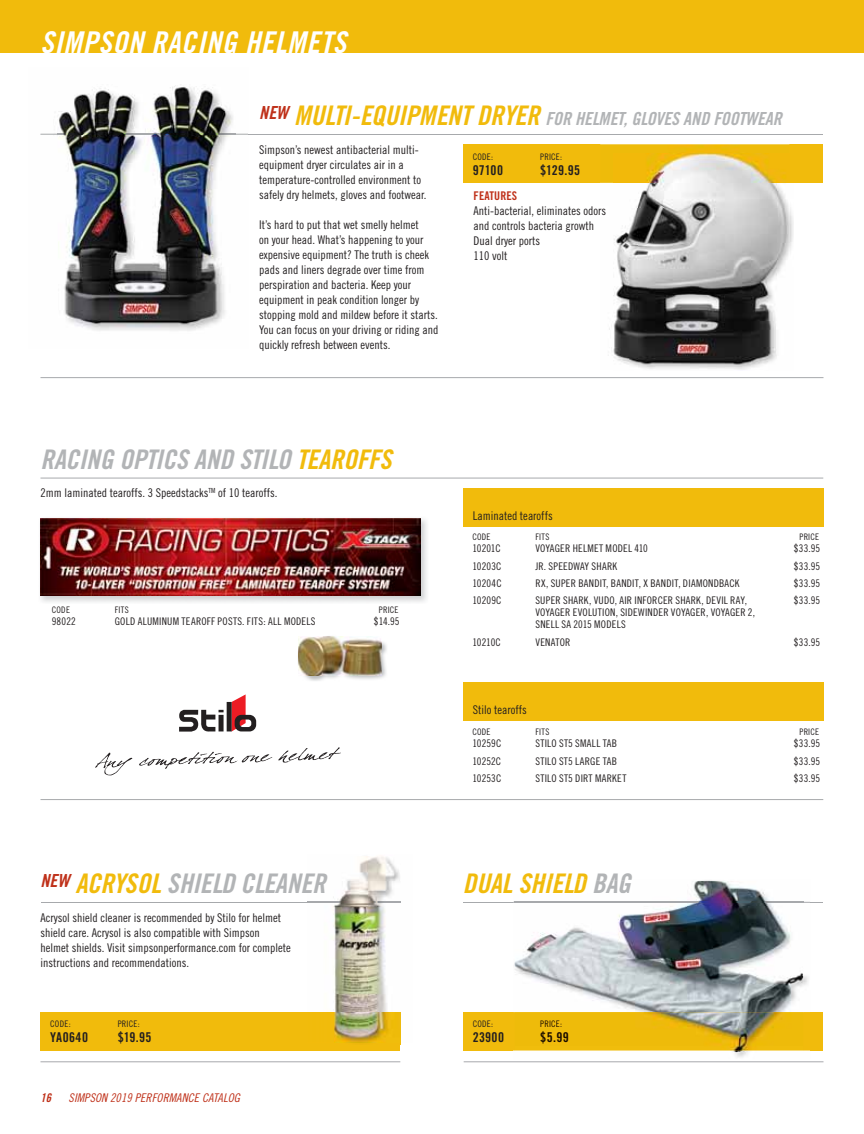
<style>
.page{position:relative;width:864px;height:1134px;background:#fff}
.page>*{position:absolute;margin:0;border:0;box-sizing:border-box;transform-origin:0 0}
.t1{font:30px "Trade Gothic Bold Cond Twenty Obl";letter-spacing:.025em;color:#fff}
.t2{font:27px "Trade Gothic Bold Cond Twenty Obl";letter-spacing:-.005em;color:#b2b4b6}
.t3{font:27px "Trade Gothic Bold Cond Twenty Obl";color:#f1bb0c}
.t4{font:18px "Trade Gothic Bold Cond Twenty Obl";letter-spacing:-.005em;color:#b2b4b6}
.t5{font:13.5px "Trade Gothic Bold Cond Twenty";letter-spacing:.025em;color:#231f20}
.t6{font:13.5px "Trade Gothic Bold Cond Twenty";color:#1a0d00}
.t7{font:12px/15px "Trade Gothic Cond Eighteen";color:#231f20}
.t8{font:12px "Trade Gothic Cond Eighteen Obl";letter-spacing:.01em;color:#bf311a}
.t9{font:12px "Trade Gothic Bold Cond Twenty";letter-spacing:.01em;color:#bf311a}
.t10{font:12px "Trade Gothic Bold Cond Twenty Obl";color:#bf311a}
.t11{font:10.5px/12px "Trade Gothic Cond Eighteen";letter-spacing:.02em;color:#231f20}
.t12{font:9px "Trade Gothic Cond Eighteen";letter-spacing:.025em;color:#231f20}
.t13{font:9px "Trade Gothic Cond Eighteen";letter-spacing:.02em;color:#1a0d00}
.s1{font-size:27px;color:#f1bb0c}
.s2{color:#f1bb0c}
.s3{color:#b2b4b6}
</style>
<div class="page">
<div style="left:0;top:0;width:864px;height:52px;background:#f1bb0c"></div>
<hr style="left:41px;top:902px;width:360px;height:1px;background:#a7a9ac">
<img style="left:305px;top:642px;width:82px;height:39px">
<img style="left:298px;top:636px;width:84px;height:40px">
<div style="left:463px;top:489px;width:361px;height:38px;background:#f1bb0c"></div>
<div style="left:463px;top:683px;width:361px;height:38px;background:#f1bb0c"></div>
<hr style="left:40px;top:478px;width:783px;height:1px;background:#a7a9ac">
<hr style="left:40px;top:799px;width:783px;height:1px;background:#a7a9ac">
<img style="left:41px;top:518px;width:386px;height:84px">
<img style="left:40px;top:518px;width:380px;height:78px">
<div style="left:40px;top:1012px;width:360px;height:38px;background:#f1bb0c"></div>
<img style="left:308px;top:856px;width:93px;height:186px">
<svg style="left:308px;top:902px;width:26px;height:1px"></svg>
<img style="left:308px;top:1012px;width:92px;height:30px">
<img style="left:334px;top:902px;width:67px;height:1px">
<hr style="left:463px;top:902px;width:360px;height:1px;background:#a7a9ac">
<hr style="left:40px;top:1061px;width:360px;height:1px;background:#a7a9ac">
<hr style="left:464px;top:1061px;width:360px;height:1px;background:#a7a9ac">
<div style="left:463px;top:1012px;width:360px;height:38px;background:#f1bb0c"></div>
<img style="left:515px;top:881px;width:288px;height:171px">
<img style="left:515px;top:902px;width:288px;height:1px">
<img style="left:515px;top:1012px;width:288px;height:38px">
<img style="left:541px;top:1021px;width:21px;height:6px">
<img style="left:541px;top:1031px;width:27px;height:13px">
<img style="left:515px;top:881px;width:117px;height:12px">
<svg style="left:586px;top:881px;width:2px;height:12px"></svg>
<div style="left:463px;top:145px;width:360px;height:38px;background:#f1bb0c"></div>
<hr style="left:40px;top:134px;width:784px;height:1px;background:#a7a9ac">
<hr style="left:40px;top:377px;width:784px;height:1px;background:#a7a9ac">
<img style="left:40px;top:134px;width:208px;height:1px">
<img style="left:58px;top:86px;width:177px;height:245px">
<img style="left:58px;top:134px;width:177px;height:1px">
<img style="left:738px;top:208px;width:56px;height:162px">
<img style="left:600px;top:144px;width:189px;height:186px">
<img style="left:600px;top:145px;width:189px;height:38px">
<svg style="left:600px;top:206px;width:9px;height:11px"></svg>
<img style="left:613px;top:153px;width:176px;height:216px">
<svg style="left:179px;top:694px;width:77px;height:38px"></svg>
<svg style="left:95px;top:747px;width:246px;height:28px"></svg>
<h1 class="t1" style="left:40px;top:25px;width:307px">SIMPSON RACING HELMETS</h1>
<h3 class="t4" style="left:259px;top:108px;width:524px"><sup>NEW</sup> <span class="s1">MULTI-EQUIPMENT DRYER</span> FOR HELMET, GLOVES AND FOOTWEAR</h3>
<p class="t12" style="left:473px;top:153px;width:22px">CODE:</p>
<p class="t12" style="left:540px;top:153px;width:24px">PRICE:</p>
<p class="t5" style="left:473px;top:165px;width:32px">97100</p>
<p class="t5" style="left:540px;top:165px;width:42px">$129.95</p>
<p class="t9" style="left:474px;top:191px;width:45px">FEATURES</p>
<p class="t7" style="left:474px;top:205px;width:134px">Anti-bacterial, eliminates odors and controls bacteria growth<br>Dual dryer ports<br>110 volt</p>
<p class="t7" style="left:259px;top:144px;width:169px">Simpson’s newest antibacterial multi&shy;equipment dryer circulates air in a temperature-controlled environment to safely dry helmets, gloves and footwear.</p>
<p class="t7" style="left:259px;top:219px;width:181px">It’s hard to put that wet smelly helmet<br>on your head. What’s happening to your expensive equipment? The truth is cheek pads and liners degrade over time from perspiration and bacteria. Keep your equipment in peak condition longer by stopping mold and mildew before it starts.<br>You can focus on your driving or riding and quickly refresh between events.</p>
<h2 class="t2" style="left:40px;top:444px;width:352px">RACING OPTICS AND STILO <span class="s2">TEAROFFS</span></h2>
<p class="t7" style="left:40px;top:487px;width:238px">2mm laminated tearoffs. 3 Speedstacks<sup>TM</sup> of 10 tearoffs.</p>
<p class="t12" style="left:52px;top:607px;width:20px">CODE</p>
<p class="t12" style="left:115px;top:607px;width:15px">FITS</p>
<p class="t12" style="left:379px;top:607px;width:21px">PRICE</p>
<p class="t11" style="left:52px;top:617px;width:25px">98022</p>
<p class="t11" style="left:115px;top:617px;width:202px">GOLD ALUMINUM TEAROFF POSTS. FITS: ALL MODELS</p>
<p class="t11" style="left:374px;top:617px;width:27px">$14.95</p>
<p class="t7" style="left:473px;top:510px;width:81px">Laminated tearoffs</p>
<p class="t12" style="left:472px;top:534px;width:20px">CODE</p>
<p class="t12" style="left:535px;top:534px;width:15px">FITS</p>
<p class="t12" style="left:799px;top:534px;width:21px">PRICE</p>
<p class="t11" style="left:472px;top:544px;width:30px">10201C</p>
<p class="t11" style="left:535px;top:544px;width:114px">VOYAGER HELMET MODEL 410</p>
<p class="t11" style="left:794px;top:544px;width:28px">$33.95</p>
<p class="t11" style="left:472px;top:561px;width:30px">10203C</p>
<p class="t11" style="left:535px;top:561px;width:83px">JR. SPEEDWAY SHARK</p>
<p class="t11" style="left:794px;top:561px;width:28px">$33.95</p>
<p class="t11" style="left:472px;top:579px;width:31px">10204C</p>
<p class="t11" style="left:535px;top:579px;width:206px">RX, SUPER BANDIT, BANDIT, X BANDIT, DIAMONDBACK</p>
<p class="t11" style="left:794px;top:579px;width:28px">$33.95</p>
<p class="t11" style="left:472px;top:596px;width:31px">10209C</p>
<p class="t11" style="left:535px;top:596px;width:213px">SUPER SHARK, VUDO, AIR INFORCER SHARK, DEVIL RAY,</p>
<p class="t11" style="left:794px;top:596px;width:28px">$33.95</p>
<p class="t11" style="left:535px;top:608px;width:221px">VOYAGER EVOLUTION, SIDEWINDER VOYAGER, VOYAGER 2,<br>SNELL SA 2015 MODELS</p>
<p class="t11" style="left:472px;top:637px;width:30px">10210C</p>
<p class="t11" style="left:535px;top:637px;width:36px">VENATOR</p>
<p class="t11" style="left:794px;top:637px;width:28px">$33.95</p>
<p class="t7" style="left:473px;top:704px;width:55px">Stilo tearoffs</p>
<p class="t12" style="left:472px;top:729px;width:20px">CODE</p>
<p class="t12" style="left:535px;top:729px;width:15px">FITS</p>
<p class="t12" style="left:799px;top:729px;width:21px">PRICE</p>
<p class="t11" style="left:472px;top:739px;width:30px">10259C</p>
<p class="t11" style="left:535px;top:739px;width:83px">STILO ST5 SMALL TAB</p>
<p class="t11" style="left:794px;top:739px;width:28px">$33.95</p>
<p class="t11" style="left:472px;top:756px;width:30px">10252C</p>
<p class="t11" style="left:535px;top:756px;width:83px">STILO ST5 LARGE TAB</p>
<p class="t11" style="left:794px;top:756px;width:28px">$33.95</p>
<p class="t11" style="left:472px;top:774px;width:30px">10253C</p>
<p class="t11" style="left:535px;top:774px;width:92px">STILO ST5 DIRT MARKET</p>
<p class="t11" style="left:794px;top:774px;width:28px">$33.95</p>
<h2 class="t2" style="left:40px;top:868px;width:287px"><sup>NEW</sup> <span class="s2">ACRYSOL</span> SHIELD CLEANER</h2>
<h2 class="t3" style="left:463px;top:868px;width:169px">DUA L SHIELD <span class="s3">BAG</span></h2>
<p class="t7" style="left:40px;top:912px;width:252px">Acrysol shield cleaner is recommended by Stilo for helmet shield care. Acrysol is also compatible with Simpson helmet shields. Visit simpsonperformance.com for complete instructions and recommendations.</p>
<p class="t12" style="left:50px;top:1021px;width:22px">CODE:</p>
<p class="t12" style="left:118px;top:1021px;width:24px">PRICE:</p>
<p class="t5" style="left:50px;top:1033px;width:39px">YA0640</p>
<p class="t5" style="left:118px;top:1033px;width:35px">$19.95</p>
<p class="t10" style="left:40px;top:1091px;width:12px">16</p>
<p class="t8" style="left:69px;top:1093px;width:173px">SIMPSON 2019 PERFORMANCE CATALOG</p>
<p class="t12" style="left:473px;top:1021px;width:22px">CODE:</p>
<p class="t5" style="left:473px;top:1033px;width:33px">23900</p>
<p class="t13" style="left:540px;top:1021px;width:24px">PRICE:</p>
<p class="t6" style="left:540px;top:1033px;width:30px">$5.99</p>
</div>
